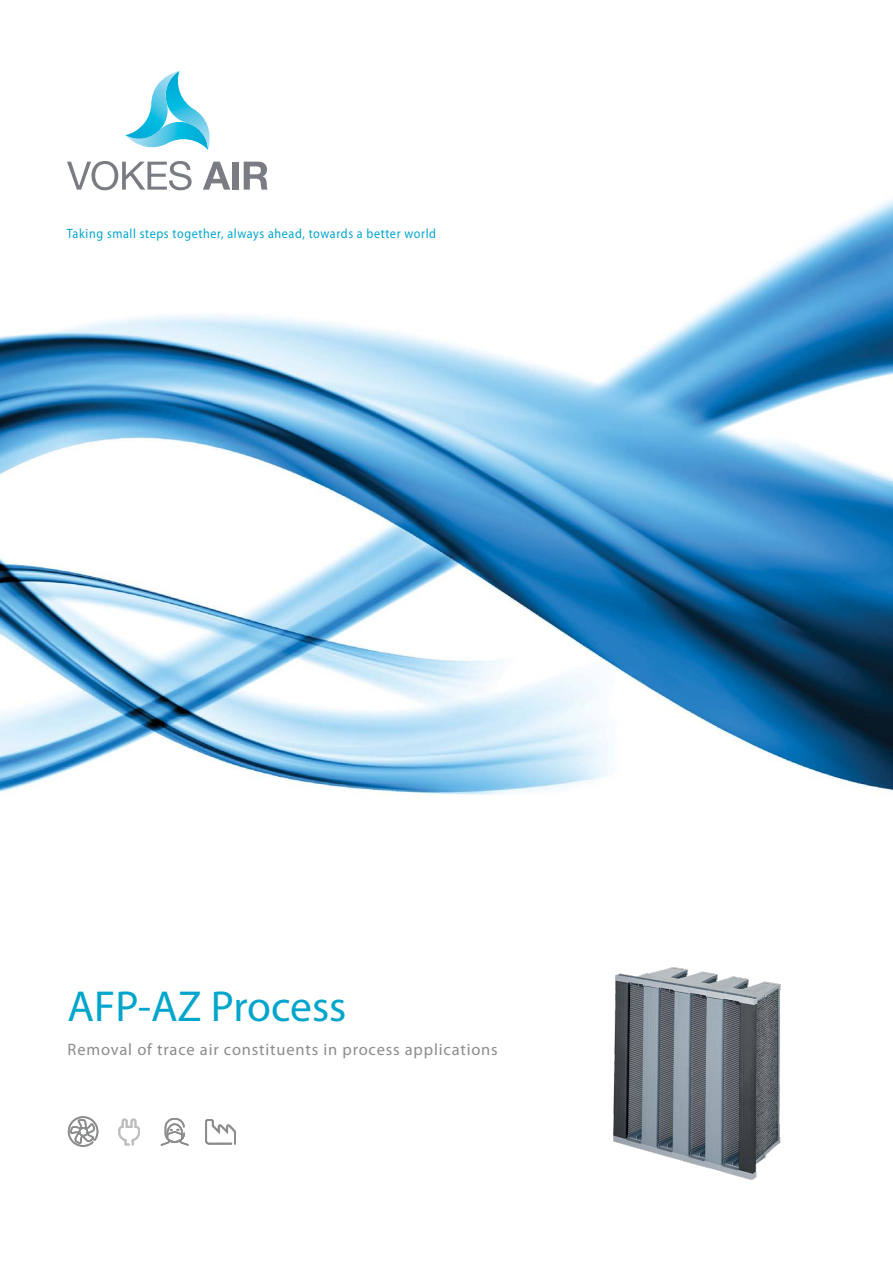
<style>
.page{position:relative;width:893px;height:1263px;background:#fff}
.page>*{position:absolute;margin:0;border:0;box-sizing:border-box;transform-origin:0 0}
.t1{font:43.5px "Myriad Pro";color:#00a5cc}
.t2{font:16.5px "Myriad Pro";letter-spacing:.05em;color:#8b8c8d}
.t3{font:13.5px "Myriad Pro";letter-spacing:.05em;color:#00a5cc;scale:.9 1}
</style>
<div class="page">
<img style="left:614px;top:968px;width:167px;height:211px">
<img style="left:0;top:161px;width:893px;height:634px">
<svg style="left:125px;top:71px;width:85px;height:79px"></svg>
<svg style="left:67px;top:161px;width:125px;height:29px"></svg>
<svg style="left:203px;top:162px;width:27px;height:28px"></svg>
<div style="left:233px;top:162px;width:6px;height:28px;background:#797c82"></div>
<svg style="left:244px;top:162px;width:24px;height:28px"></svg>
<svg style="left:205px;top:1119px;width:31px;height:26px"></svg>
<svg style="left:160px;top:1118px;width:29px;height:28px"></svg>
<svg style="left:68px;top:1116px;width:30px;height:31px"></svg>
<svg style="left:118px;top:1118px;width:22px;height:28px"></svg>
<p class="t3" style="left:67px;top:225px;width:412px">Taking small steps together, always ahead, towards a better world</p>
<h1 class="t1" style="left:68px;top:980px;width:280px">AFP-AZ Process</h1>
<p class="t2" style="left:68px;top:1039px;width:432px">Removal of trace air constituents in process applications</p>
</div>
